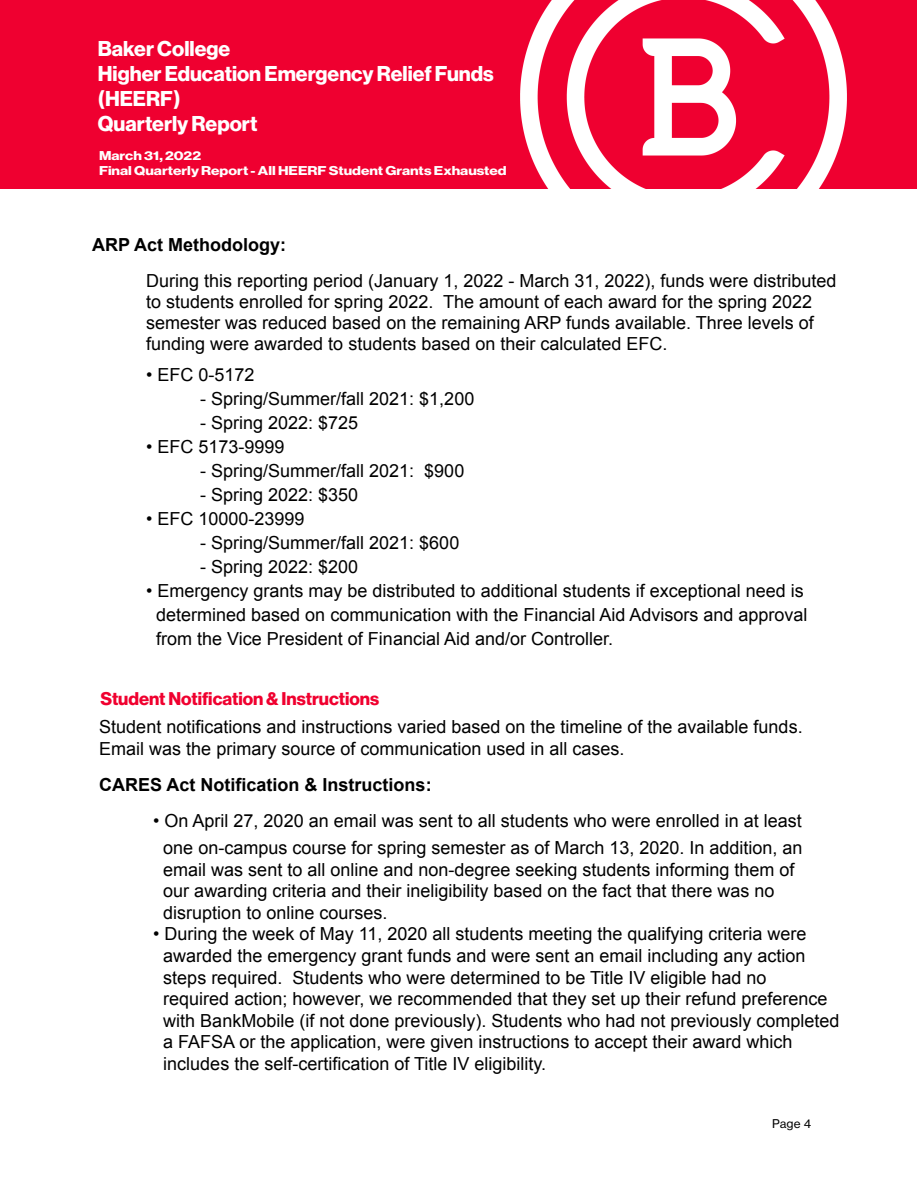
<style>
.page{position:relative;width:918px;height:1188px;background:#fff}
.page>*{position:absolute;margin:0;border:0;box-sizing:border-box;transform-origin:0 0}
.t1{font:700 21px/25.2px "Neue Haas Grotesk Disp";color:#fff}
.t2{font:18px/21.6px "Arial";color:#000}
.t3{font:700 18px "Arial";color:#000}
.t4{font:700 18px "Neue Haas Grotesk Disp";color:#f0002f}
.t5{font:700 12.45px/15px "Neue Haas Grotesk Disp";color:#fff;scale:1.2 1}
.t6{font:11.85px "Neue Haas Grotesk Text";color:#000}
</style>
<div class="page">
<div style="left:0;top:0;width:916px;height:189px;background:#ef0030"></div>
<img style="left:520px;top:0;width:327px;height:189px">
<p class="t1" style="left:98px;top:36px;width:398px">Baker College<br>Higher Education Emergency Relief Funds (HEERF)<br>Quarterly Report</p>
<p class="t5" style="left:99px;top:148px;width:341px">March 31, 2022<br>Final Quarterly Report - All HEERF Student Grants Exhausted</p>
<p class="t3" style="left:92px;top:233px;width:196px">ARP Act Methodology:</p>
<p class="t2" style="left:146px;top:270px;width:692px;line-height:21px">During this reporting period (January 1, 2022 - March 31, 2022), funds were distributed to students enrolled for spring 2022. The amount of each award for the spring 2022 semester was reduced based on the remaining ARP funds available. Three levels of funding were awarded to students based on their calculated EFC.</p>
<p class="t2" style="left:146px;top:364px;width:110px">• EFC 0-5172</p>
<p class="t2" style="left:200px;top:388px;width:276px">- Spring/Summer/fall 2021: $1,200</p>
<p class="t2" style="left:200px;top:412px;width:160px">- Spring 2022: $725</p>
<p class="t2" style="left:146px;top:436px;width:140px">• EFC 5173-9999</p>
<p class="t2" style="left:200px;top:460px;width:266px">- Spring/Summer/fall 2021: $900</p>
<p class="t2" style="left:200px;top:484px;width:160px">- Spring 2022: $350</p>
<p class="t2" style="left:146px;top:508px;width:160px">• EFC 10000-23999</p>
<p class="t2" style="left:200px;top:532px;width:261px">- Spring/Summer/fall 2021: $600</p>
<p class="t2" style="left:200px;top:556px;width:160px">- Spring 2022: $200</p>
<p class="t2" style="left:156px;top:579px;width:653px;line-height:24px;text-indent:-10px">• Emergency grants may be distributed to additional students if exceptional need is determined based on communication with the Financial Aid Advisors and approval from the Vice President of Financial Aid and/or Controller.</p>
<p class="t4" style="left:100px;top:688px;width:280px">Student Notification &amp; Instructions</p>
<p class="t2" style="left:99px;top:716px;width:705px">Student notifications and instructions varied based on the timeline of the available funds.<br>Email was the primary source of communication used in all cases.</p>
<p class="t3" style="left:99px;top:773px;width:334px">CARES Act Notification &amp; Instructions:</p>
<p class="t2" style="left:153px;top:807px;width:651px;line-height:27px;text-align:center">• On April 27, 2020 an email was sent to all students who were enrolled in at least one on-campus course for spring semester as of March 13, 2020. In addition, an</p>
<p class="t2" style="left:163px;top:859px;width:633px">email was sent to all online and non-degree seeking students informing them of our awarding criteria and their ineligibility based on the fact that there was no disruption to online courses.</p>
<p class="t2" style="left:163px;top:923px;width:678px;text-indent:-10px">• During the week of May 11, 2020 all students meeting the qualifying criteria were awarded the emergency grant funds and were sent an email including any action steps required. Students who were determined to be Title IV eligible had no<br>required action; however, we recommended that they set up their refund preference with BankMobile (if not done previously). Students who had not previously completed a FAFSA or the application, were given instructions to accept their award which includes the self-certification of Title IV eligibility.</p>
<p class="t6" style="left:772px;top:1116px;width:41px">Page 4</p>
</div>
